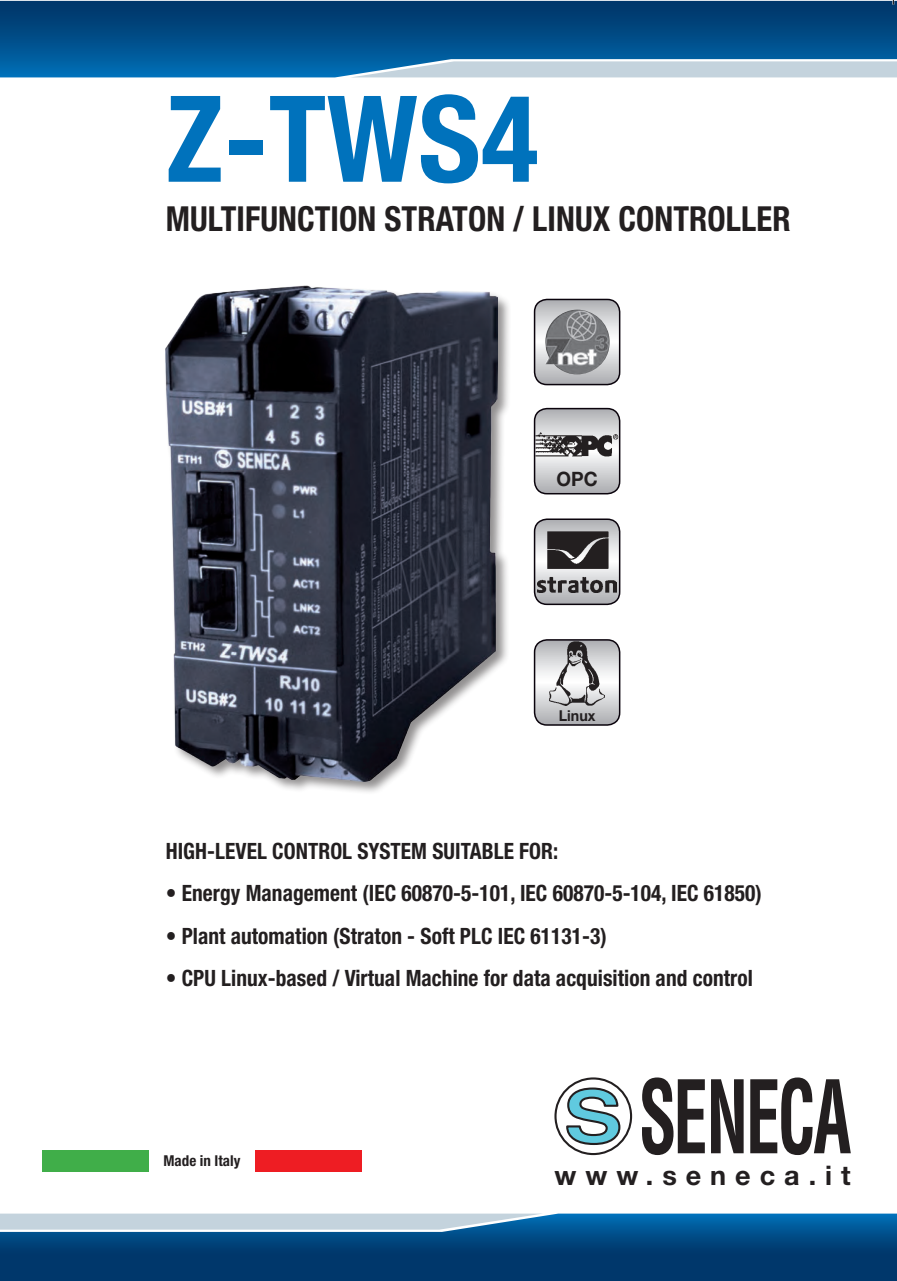
<style>
.page{position:relative;width:897px;height:1281px;background:#fff}
.page>*{position:absolute;margin:0;border:0;box-sizing:border-box;transform-origin:0 0}
.t1{font:700 condensed 120px "Helvetica Neue";color:#0072bc}
.t2{font:700 condensed 34.5px "Helvetica Neue";letter-spacing:.005em;color:#231f20;scale:.95 1}
.t3{font:700 27px "Helvetica Neue";letter-spacing:.33em;color:#231f20}
.t4{font:700 condensed 22.5px "Helvetica Neue";letter-spacing:.005em;color:#231f20;scale:.95 1}
.t5{font:700 19.8px "Helvetica Neue";color:#231f20;scale:.95 1}
.t6{font:700 condensed 15px "Helvetica Neue";color:#231f20}
.t7{font:700 15px "Helvetica Neue";letter-spacing:.005em;color:#231f20;scale:.95 1}
</style>
<div class="page">
<svg style="left:536px;top:519px;width:83px;height:85px;background:#b7b8bb"></svg>
<img style="left:538px;top:531px;width:78px;height:61px">
<div style="left:533px;top:518px;width:87px;height:87px;border:2px solid #0a030c;border-radius:12px"></div>
<svg style="left:536px;top:299px;width:83px;height:85px;background:#c7c8ca"></svg>
<img style="left:544px;top:309px;width:65px;height:65px">
<div style="left:533px;top:298px;width:87px;height:87px;border:2px solid #0a030c;border-radius:12px"></div>
<svg style="left:0;top:1px;width:896px;height:76px;background:#034e88"></svg>
<svg style="left:350px;top:61px;width:546px;height:16px;background:#b8cdda"></svg>
<svg style="left:0;top:1213px;width:896px;height:67px;background:#07477d"></svg>
<svg style="left:0;top:1213px;width:543px;height:16px;background:#bbcedb"></svg>
<svg style="left:642px;top:1077px;width:62px;height:77px"></svg>
<svg style="left:711px;top:1079px;width:32px;height:73px"></svg>
<svg style="left:750px;top:1077px;width:100px;height:77px"></svg>
<svg style="left:555px;top:1078px;width:76px;height:75px"></svg>
<div style="left:554px;top:1077px;width:78px;height:77px;border:2px solid #231f20;border-radius:50%"></div>
<svg style="left:565px;top:1086px;width:56px;height:59px"></svg>
<div style="left:164px;top:284px;width:347px;height:511px;background:#231f20;opacity:.5"></div>
<img style="left:166px;top:286px;width:331px;height:495px">
<svg style="left:536px;top:639px;width:83px;height:85px"></svg>
<img style="left:550px;top:642px;width:54px;height:63px">
<div style="left:533px;top:639px;width:87px;height:86px;border:2px solid #0a030c;border-radius:12px"></div>
<svg style="left:536px;top:408px;width:83px;height:85px;background:#cccdcf"></svg>
<img style="left:536px;top:432px;width:81px;height:25px">
<div style="left:533px;top:408px;width:87px;height:86px;border:2px solid #0a030c;border-radius:12px"></div>
<div style="left:42px;top:1149px;width:107px;height:21px;background:#40ae49"></div>
<div style="left:255px;top:1149px;width:106px;height:21px;background:#ee1d23"></div>
<svg style="left:892px;top:1276px;width:5px;height:5px"></svg>
<p class="t1" style="left:166px;top:66px;width:374px">Z-TWS4</p>
<p class="t2" style="left:166px;top:198px;width:402px">Multifunction Straton / LINU</p>
<p class="t2" style="left:592px;top:198px;width:210px">X Controller</p>
<p class="t5" style="left:556px;top:466px;width:45px">OPC</p>
<p class="t7" style="left:558px;top:706px;width:40px">Linux</p>
<p class="t4" style="left:166px;top:836px;width:414px">High-level Control System suitable for:</p>
<p class="t4" style="left:166px;top:879px;width:629px">• Energy Management (IEC 60870-5-101, IEC 60870-5-104, IEC 61850)</p>
<p class="t4" style="left:166px;top:921px;width:465px">• Plant automation (Straton - Soft PLC IEC 61131-3)</p>
<p class="t4" style="left:166px;top:964px;width:619px">• CPU Linux-based / Virtual Machine for data acquisition and control</p>
<p class="t6" style="left:163px;top:1151px;width:78px">Made in Italy</p>
<p class="t3" style="left:554px;top:1158px;width:298px">www.seneca.it</p>
</div>
